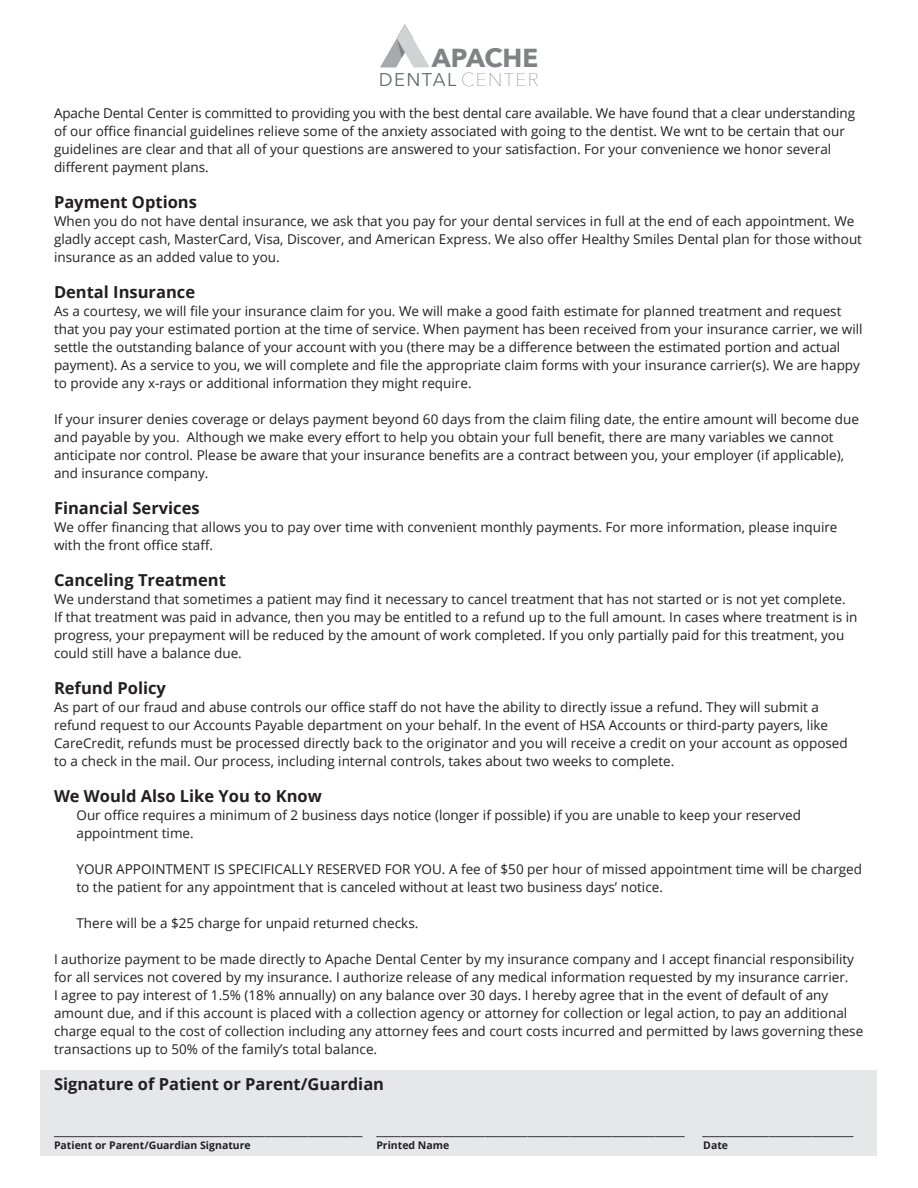
<style>
.page{position:relative;width:918px;height:1188px;background:#fff}
.page>*{position:absolute;margin:0;border:0;box-sizing:border-box;transform-origin:0 0}
.t1{font:700 25.95px "Avenir Next";color:#808285}
.t2{font:18.45px "Avenir Next";letter-spacing:.08em;color:#626969}
.t3{font:700 16.5px "Open Sans";color:#231f20}
.t4{font:13.5px/18px "Open Sans";color:#231f20}
.t5{font:700 10.5px "Open Sans";color:#231f20}
.s1{font-weight:200}
</style>
<div class="page">
<div style="left:40px;top:1070px;width:838px;height:86px;background:#e6e7e9"></div>
<svg style="left:380px;top:24px;width:50px;height:43px"></svg>
<p class="t1" style="left:432px;top:36px;width:108px">APACHE</p>
<p class="t2" style="left:379px;top:64px;width:161px">DENTAL <span class="s1">CENTER</span></p>
<p class="t4" style="left:54px;top:104px;width:803px">Apache Dental Center is committed to providing you with the best dental care available. We have found that a clear understanding of our office financial guidelines relieve some of the anxiety associated with going to the dentist. We wnt to be certain that our guidelines are clear and that all of your questions are answered to your satisfaction. For your convenience we honor several different payment plans.</p>
<p class="t3" style="left:54px;top:191px;width:144px">Payment Options</p>
<p class="t4" style="left:54px;top:212px;width:810px">When you do not have dental insurance, we ask that you pay for your dental services in full at the end of each appointment. We gladly accept cash, MasterCard, Visa, Discover, and American Express. We also offer Healthy Smiles Dental plan for those without insurance as an added value to you.</p>
<p class="t3" style="left:54px;top:281px;width:143px">Dental Insurance</p>
<p class="t4" style="left:54px;top:302px;width:810px">As a courtesy, we will file your insurance claim for you. We will make a good faith estimate for planned treatment and request that you pay your estimated portion at the time of service. When payment has been received from your insurance carrier, we will settle the outstanding balance of your account with you (there may be a difference between the estimated portion and actual payment). As a service to you, we will complete and file the appropriate claim forms with your insurance carrier(s). We are happy to provide any x-rays or additional information they might require.</p>
<p class="t4" style="left:54px;top:410px;width:807px">If your insurer denies coverage or delays payment beyond 60 days from the claim filing date, the entire amount will become due and payable by you. Although we make every effort to help you obtain your full benefit, there are many variables we cannot anticipate nor control. Please be aware that your insurance benefits are a contract between you, your employer (if applicable), and insurance company.</p>
<p class="t3" style="left:54px;top:497px;width:147px">Financial Services</p>
<p class="t4" style="left:54px;top:518px;width:785px">We offer financing that allows you to pay over time with convenient monthly payments. For more information, please inquire with the front office staff.</p>
<p class="t3" style="left:54px;top:569px;width:173px">Canceling Treatment</p>
<p class="t4" style="left:54px;top:590px;width:805px">We understand that sometimes a patient may find it necessary to cancel treatment that has not started or is not yet complete.<br>If that treatment was paid in advance, then you may be entitled to a refund up to the full amount. In cases where treatment is in progress, your prepayment will be reduced by the amount of work completed. If you only partially paid for this treatment, you could still have a balance due.</p>
<p class="t3" style="left:54px;top:677px;width:113px">Refund Policy</p>
<p class="t4" style="left:54px;top:698px;width:795px">As part of our fraud and abuse controls our office staff do not have the ability to directly issue a refund. They will submit a refund request to our Accounts Payable department on your behalf. In the event of HSA Accounts or third-party payers, like CareCredit, refunds must be processed directly back to the originator and you will receive a credit on your account as opposed to a check in the mail. Our process, including internal controls, takes about two weeks to complete.</p>
<p class="t3" style="left:54px;top:785px;width:269px">We Would Also Like You to Know</p>
<p class="t4" style="left:77px;top:806px;width:726px">Our office requires a minimum of 2 business days notice (longer if possible) if you are unable to keep your reserved appointment time.</p>
<p class="t4" style="left:77px;top:860px;width:787px">YOUR APPOINTMENT IS SPECIFICALLY RESERVED FOR YOU. A fee of $50 per hour of missed appointment time will be charged to the patient for any appointment that is canceled without at least two business days’ notice.</p>
<p class="t4" style="left:77px;top:914px;width:343px">There will be a $25 charge for unpaid returned checks.</p>
<p class="t4" style="left:54px;top:950px;width:811px">I authorize payment to be made directly to Apache Dental Center by my insurance company and I accept financial responsibility for all services not covered by my insurance. I authorize release of any medical information requested by my insurance carrier.<br>I agree to pay interest of 1.5% (18% annually) on any balance over 30 days. I hereby agree that in the event of default of any amount due, and if this account is placed with a collection agency or attorney for collection or legal action, to pay an additional charge equal to the cost of collection including any attorney fees and court costs incurred and permitted by laws governing these transactions up to 50% of the family’s total balance.</p>
<p class="t3" style="left:54px;top:1073px;width:332px">Signature of Patient or Parent/Guardian</p>
<p class="t4" style="left:54px;top:1121px;width:632px">___________________________________________________ ___________________________________________________</p>
<p class="t4" style="left:702px;top:1121px;width:153px">_________________________</p>
<p class="t5" style="left:54px;top:1138px;width:198px">Patient or Parent/Guardian Signature</p>
<p class="t5" style="left:376px;top:1138px;width:74px">Printed Name</p>
<p class="t5" style="left:703px;top:1138px;width:26px">Date</p>
</div>
